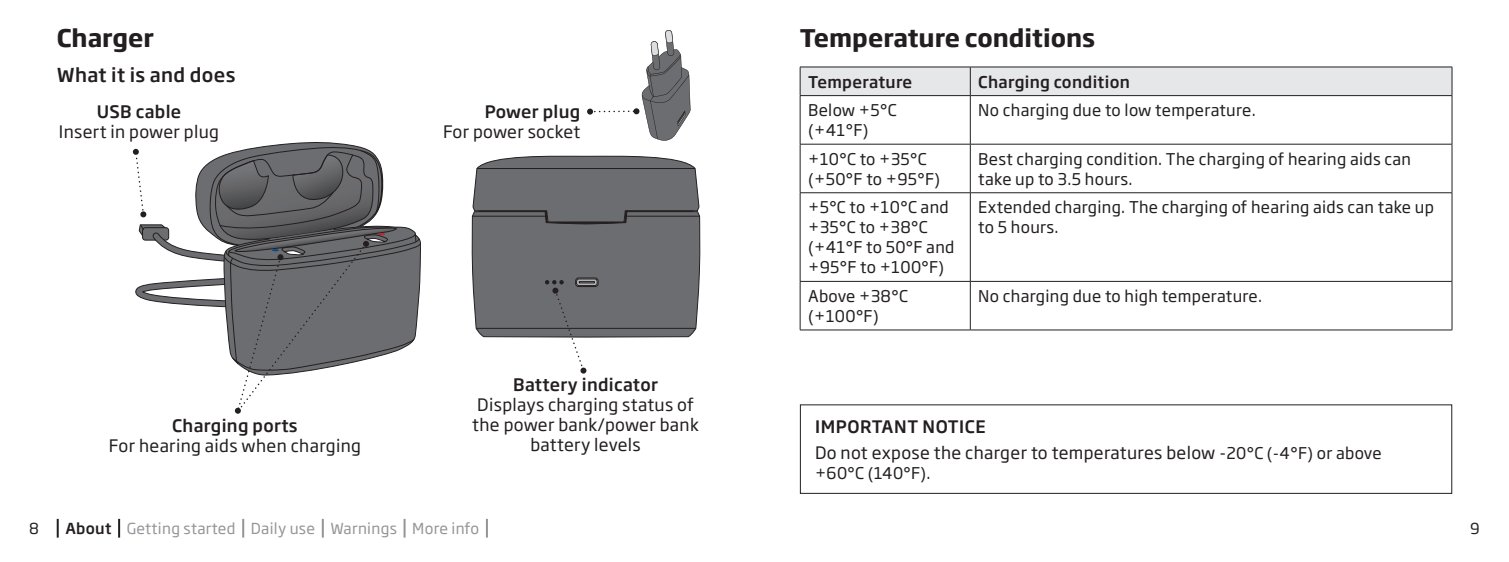
<style>
.page{position:relative;width:1509px;height:562px;background:#fff}
.page>*{position:absolute;margin:0;border:0;box-sizing:border-box;transform-origin:0 0}
.t1{font:700 24px "Soho Gothic Pro";color:#231f20}
.t2{font:500 19px "Soho Gothic Pro";letter-spacing:.02em;color:#231f20}
.t3{font:17px/20px "Soho Gothic Pro";letter-spacing:.02em;color:#231f20;text-align:center}
.t4{font:500 17px "Soho Gothic Pro";letter-spacing:.02em;color:#231f20}
.t5{font:16px/20px "Soho Gothic Pro";letter-spacing:.02em;color:#231f20}
.t6{font:500 16px "Soho Gothic Pro";letter-spacing:.02em;color:#231f20}
.t7{font:15px "Soho Gothic Pro";letter-spacing:.02em;color:#939598}
.t8{font:15px "Soho Gothic Pro";color:#231f20}
.s1{font-weight:500}
.s2{font-size:16px}
.s3{font-weight:500;color:#231f20}
</style>
<div class="page">
<svg style="left:472px;top:156px;width:228px;height:215px"></svg>
<div style="left:552px;top:287px;width:6px;height:7px;background:#231f20;border-radius:2px"></div>
<div style="left:580px;top:367px;width:6px;height:7px;background:#231f20;border-radius:2px"></div>
<svg style="left:133px;top:142px;width:288px;height:271px"></svg>
<svg style="left:586px;top:108px;width:7px;height:7px"></svg>
<svg style="left:590px;top:30px;width:101px;height:111px"></svg>
<svg style="left:57px;top:518px;width:2px;height:19px"></svg>
<svg style="left:118px;top:518px;width:2px;height:19px"></svg>
<svg style="left:242px;top:518px;width:2px;height:19px"></svg>
<svg style="left:322px;top:518px;width:2px;height:19px"></svg>
<svg style="left:403px;top:518px;width:2px;height:19px"></svg>
<svg style="left:486px;top:518px;width:2px;height:19px"></svg>
<div style="left:799px;top:67px;width:653px;height:28px;background:#e6e7e9"></div>
<hr style="left:799px;top:95px;width:171px;height:1px;background:#231f20">
<hr style="left:799px;top:96px;width:1px;height:48px;background:#231f20">
<hr style="left:970px;top:95px;width:481px;height:1px;background:#231f20">
<hr style="left:969px;top:96px;width:1px;height:48px;background:#231f20">
<hr style="left:1451px;top:96px;width:1px;height:48px;background:#231f20">
<hr style="left:799px;top:144px;width:171px;height:1px;background:#231f20">
<hr style="left:799px;top:144px;width:1px;height:48px;background:#231f20">
<hr style="left:970px;top:144px;width:481px;height:1px;background:#231f20">
<hr style="left:969px;top:144px;width:1px;height:48px;background:#231f20">
<hr style="left:1451px;top:144px;width:1px;height:48px;background:#231f20">
<hr style="left:799px;top:192px;width:171px;height:1px;background:#231f20">
<hr style="left:799px;top:193px;width:1px;height:88px;background:#231f20">
<hr style="left:970px;top:192px;width:481px;height:1px;background:#231f20">
<hr style="left:969px;top:193px;width:1px;height:88px;background:#231f20">
<hr style="left:1451px;top:193px;width:1px;height:88px;background:#231f20">
<hr style="left:799px;top:281px;width:171px;height:1px;background:#231f20">
<hr style="left:799px;top:281px;width:1px;height:48px;background:#231f20">
<hr style="left:970px;top:281px;width:481px;height:1px;background:#231f20">
<hr style="left:969px;top:281px;width:1px;height:48px;background:#231f20">
<hr style="left:1451px;top:281px;width:1px;height:48px;background:#231f20">
<hr style="left:799px;top:329px;width:171px;height:1px;background:#231f20">
<hr style="left:970px;top:329px;width:481px;height:1px;background:#231f20">
<h1 class="t1" style="left:57px;top:19px;width:99px">Charger</h1>
<p class="t2" style="left:57px;top:60px;width:180px">What it is and does</p>
<p class="t4" style="left:97px;top:98px;width:86px">USB cable</p>
<p class="t3" style="left:59px;top:120px;width:161px">Insert in power plug</p>
<p class="t4" style="left:485px;top:98px;width:97px">Power plug</p>
<p class="t3" style="left:443px;top:120px;width:139px">For power socket</p>
<h1 class="t1" style="left:799px;top:19px;width:297px">Temperature conditions</h1>
<p class="t6" style="left:808px;top:69px;width:106px">Temperature</p>
<p class="t6" style="left:978px;top:69px;width:153px">Charging condition</p>
<p class="t5" style="left:808px;top:99px;width:90px">Below +5°C (+41°F)</p>
<p class="t5" style="left:978px;top:99px;width:279px">No charging due to low temperature.</p>
<p class="t5" style="left:808px;top:148px;width:134px">+10°C to +35°C (+50°F to +95°F)</p>
<p class="t5" style="left:978px;top:148px;width:434px">Best charging condition. The charging of hearing aids can take up to 3.5 hours.</p>
<p class="t5" style="left:808px;top:196px;width:148px">+5°C to +10°C and +35°C to +38°C (+41°F to 50°F and +95°F to +100°F)</p>
<p class="t5" style="left:978px;top:196px;width:457px">Extended charging. The charging of hearing aids can take up to 5 hours.</p>
<p class="t5" style="left:808px;top:285px;width:101px">Above +38°C (+100°F)</p>
<p class="t5" style="left:978px;top:285px;width:285px">No charging due to high temperature.</p>
<p class="t4" style="left:172px;top:411px;width:127px">Charging ports</p>
<p class="t3" style="left:109px;top:434px;width:253px">For hearing aids when charging</p>
<p class="t4" style="left:513px;top:371px;width:146px">Battery indicator</p>
<p class="t3" style="left:472px;top:394px;width:228px">Displays charging status of the power bank/power bank battery levels</p>
<p class="t3" style="left:815px;top:412px;width:568px;line-height:25.6px;text-align:left"><span class="s1">IMPORTANT NOTICE<br></span>Do not expose the charger to temperatures below -<span class="s2">20°C (-4°F) or above</span></p>
<p class="t5" style="left:815px;top:461px;width:117px">+60°C (140°F).</p>
<p class="t8" style="left:29px;top:516px;width:11px">8</p>
<p class="t7" style="left:65px;top:516px;width:415px"><span class="s3">About</span> Getting started Daily use Warnings More info</p>
<p class="t8" style="left:1469px;top:516px;width:11px">9</p>
</div>
